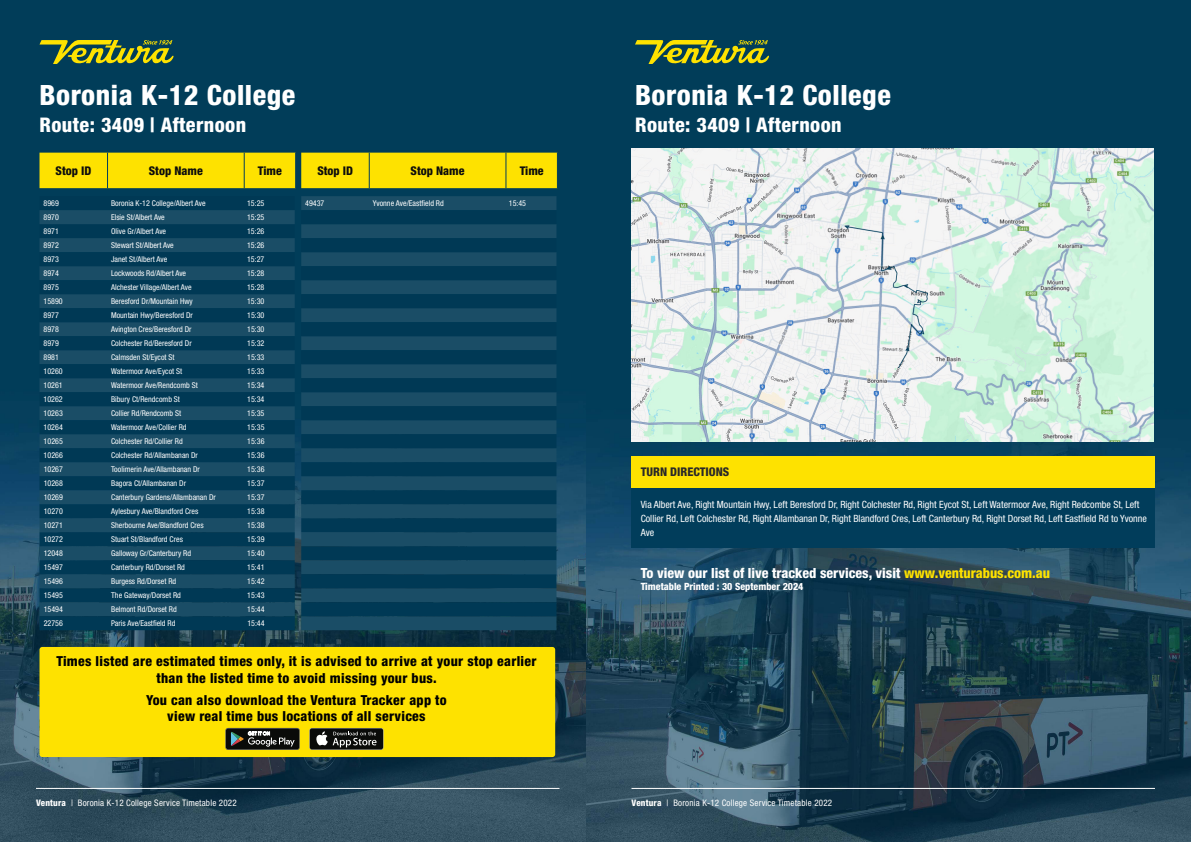
<style>
.page{position:relative;width:1191px;height:842px;background:#fff}
.page>*{position:absolute;margin:0;border:0;box-sizing:border-box;transform-origin:0 0}
.t1{font:800 condensed 28px "Helvetica Neue LT Std";letter-spacing:.02em;color:#fff}
.t2{font:800 condensed 20.2px "Helvetica Neue LT Std";letter-spacing:.02em;color:#fff}
.t3{font:800 condensed 14px "Helvetica Neue LT Std";color:#fff}
.t4{font:800 condensed 13.8px/16.6px "Helvetica Neue LT Std";letter-spacing:.02em;color:#000;text-align:center}
.t5{font:800 condensed 12px "Helvetica Neue LT Std";color:#0d0d0d}
.t6{font:800 condensed 12px "Helvetica Neue LT Std";color:#292829}
.t7{font:condensed 10px/14px "Helvetica Neue LT Std";color:#fff}
.t8{font:800 condensed 10px "Helvetica Neue LT Std";color:#fff}
.t9{font:condensed 9px "Helvetica Neue LT Std";letter-spacing:.02em;color:#fff}
.t10{font:condensed 8px "Helvetica Neue LT Std";color:#fff}
.s1{font-weight:800}
.s2{color:#fee200}
</style>
<div class="page">
<img style="left:0;top:0;width:587px;height:842px">
<hr style="left:36px;top:788px;width:523px;height:1px;background:#fff">
<svg style="left:40px;top:40px;width:134px;height:24px;background:#6f8531"></svg>
<div style="left:40px;top:153px;width:517px;height:35px;background:#fee200"></div>
<hr style="left:369px;top:153px;width:1px;height:35px;background:#013d5b">
<hr style="left:505px;top:153px;width:1px;height:35px;background:#013d5b">
<hr style="left:557px;top:153px;width:1px;height:35px;background:#013d5b">
<svg style="left:40px;top:196px;width:255px;height:42px;background:#083f5a"></svg>
<div style="left:40px;top:238px;width:255px;height:378px;background:#1a4d66"></div>
<svg style="left:40px;top:252px;width:255px;height:322px;background:#0c425c"></svg>
<div style="left:40px;top:588px;width:255px;height:14px;background:#003955"></div>
<div style="left:40px;top:616px;width:255px;height:14px;background:#003955"></div>
<div style="left:301px;top:196px;width:255px;height:434px;background:#1a4d66"></div>
<svg style="left:301px;top:210px;width:255px;height:56px;background:#0c425d"></svg>
<svg style="left:301px;top:266px;width:255px;height:322px;background:#0c425c"></svg>
<div style="left:301px;top:602px;width:255px;height:14px;background:#003955"></div>
<div style="left:39px;top:647px;width:516px;height:110px;background:#fee200;border-radius:3px"></div>
<svg style="left:225px;top:728px;width:75px;height:22px;background:#383a36"></svg>
<div style="left:309px;top:728px;width:74px;height:22px;background:#363735;border-radius:3px"></div>
<div style="left:310px;top:728px;width:73px;height:21px;background:#0a0b09;border-radius:2px"></div>
<svg style="left:316px;top:731px;width:60px;height:16px"></svg>
<img style="left:587px;top:0;width:604px;height:842px">
<hr style="left:631px;top:788px;width:524px;height:1px;background:#fff">
<div style="left:631px;top:456px;width:523px;height:32px;background:#fee200"></div>
<div style="left:631px;top:488px;width:523px;height:60px;background:#013d5b"></div>
<svg style="left:635px;top:40px;width:134px;height:24px;background:#6f8531"></svg>
<img style="left:632px;top:149px;width:521px;height:293px">
<h1 class="t1" style="left:40px;top:77px;width:257px">Boronia K-12 College</h1>
<h2 class="t2" style="left:40px;top:112px;width:208px">Route: 3409 | Afternoon</h2>
<h3 class="t5" style="left:56px;top:163px;width:37px">Stop ID</h3>
<h3 class="t5" style="left:149px;top:163px;width:56px">Stop Name</h3>
<h3 class="t5" style="left:258px;top:163px;width:25px">Time</h3>
<h3 class="t5" style="left:317px;top:163px;width:37px">Stop ID</h3>
<h3 class="t5" style="left:410px;top:163px;width:56px">Stop Name</h3>
<h3 class="t5" style="left:520px;top:163px;width:25px">Time</h3>
<p class="t10" style="left:44px;top:199px;width:17px">8969</p>
<p class="t10" style="left:111px;top:199px;width:96px">Boronia K-12 College/Albert Ave</p>
<p class="t10" style="left:247px;top:199px;width:19px">15:25</p>
<p class="t10" style="left:44px;top:213px;width:17px">8970</p>
<p class="t10" style="left:111px;top:213px;width:55px">Elsie St/Albert Ave</p>
<p class="t10" style="left:247px;top:213px;width:19px">15:25</p>
<p class="t10" style="left:44px;top:227px;width:17px">8971</p>
<p class="t10" style="left:111px;top:227px;width:57px">Olive Gr/Albert Ave</p>
<p class="t10" style="left:247px;top:227px;width:19px">15:26</p>
<p class="t10" style="left:44px;top:241px;width:17px">8972</p>
<p class="t10" style="left:111px;top:241px;width:64px">Stewart St/Albert Ave</p>
<p class="t10" style="left:247px;top:241px;width:19px">15:26</p>
<p class="t10" style="left:44px;top:255px;width:17px">8973</p>
<p class="t10" style="left:111px;top:255px;width:58px">Janet St/Albert Ave</p>
<p class="t10" style="left:247px;top:255px;width:19px">15:27</p>
<p class="t10" style="left:44px;top:269px;width:17px">8974</p>
<p class="t10" style="left:111px;top:269px;width:77px">Lockwoods Rd/Albert Ave</p>
<p class="t10" style="left:247px;top:269px;width:19px">15:28</p>
<p class="t10" style="left:44px;top:283px;width:17px">8975</p>
<p class="t10" style="left:111px;top:283px;width:82px">Alchester Village/Albert Ave</p>
<p class="t10" style="left:247px;top:283px;width:19px">15:28</p>
<p class="t10" style="left:44px;top:297px;width:21px">15890</p>
<p class="t10" style="left:111px;top:297px;width:83px">Beresford Dr/Mountain Hwy</p>
<p class="t10" style="left:247px;top:297px;width:19px">15:30</p>
<p class="t10" style="left:44px;top:311px;width:17px">8977</p>
<p class="t10" style="left:111px;top:311px;width:83px">Mountain Hwy/Beresford Dr</p>
<p class="t10" style="left:247px;top:311px;width:19px">15:30</p>
<p class="t10" style="left:44px;top:325px;width:17px">8978</p>
<p class="t10" style="left:111px;top:325px;width:82px">Avington Cres/Beresford Dr</p>
<p class="t10" style="left:247px;top:325px;width:19px">15:30</p>
<p class="t10" style="left:44px;top:339px;width:17px">8979</p>
<p class="t10" style="left:111px;top:339px;width:82px">Colchester Rd/Beresford Dr</p>
<p class="t10" style="left:247px;top:339px;width:19px">15:32</p>
<p class="t10" style="left:44px;top:353px;width:17px">8981</p>
<p class="t10" style="left:111px;top:353px;width:65px">Calmsden St/Eycot St</p>
<p class="t10" style="left:247px;top:353px;width:19px">15:33</p>
<p class="t10" style="left:44px;top:367px;width:21px">10260</p>
<p class="t10" style="left:111px;top:367px;width:73px">Watermoor Ave/Eycot St</p>
<p class="t10" style="left:247px;top:367px;width:19px">15:33</p>
<p class="t10" style="left:44px;top:381px;width:21px">10261</p>
<p class="t10" style="left:111px;top:381px;width:88px">Watermoor Ave/Rendcomb St</p>
<p class="t10" style="left:247px;top:381px;width:19px">15:34</p>
<p class="t10" style="left:44px;top:395px;width:21px">10262</p>
<p class="t10" style="left:111px;top:395px;width:70px">Bibury Ct/Rendcomb St</p>
<p class="t10" style="left:247px;top:395px;width:19px">15:34</p>
<p class="t10" style="left:44px;top:409px;width:21px">10263</p>
<p class="t10" style="left:111px;top:409px;width:72px">Collier Rd/Rendcomb St</p>
<p class="t10" style="left:247px;top:409px;width:19px">15:35</p>
<p class="t10" style="left:44px;top:423px;width:21px">10264</p>
<p class="t10" style="left:111px;top:423px;width:77px">Watermoor Ave/Collier Rd</p>
<p class="t10" style="left:247px;top:423px;width:19px">15:35</p>
<p class="t10" style="left:44px;top:437px;width:21px">10265</p>
<p class="t10" style="left:111px;top:437px;width:73px">Colchester Rd/Collier Rd</p>
<p class="t10" style="left:247px;top:437px;width:19px">15:36</p>
<p class="t10" style="left:44px;top:451px;width:21px">10266</p>
<p class="t10" style="left:111px;top:451px;width:88px">Colchester Rd/Allambanan Dr</p>
<p class="t10" style="left:247px;top:451px;width:19px">15:36</p>
<p class="t10" style="left:44px;top:465px;width:21px">10267</p>
<p class="t10" style="left:111px;top:465px;width:90px">Toolimerin Ave/Allambanan Dr</p>
<p class="t10" style="left:247px;top:465px;width:19px">15:36</p>
<p class="t10" style="left:44px;top:479px;width:21px">10268</p>
<p class="t10" style="left:111px;top:479px;width:76px">Bagora Ct/Allambanan Dr</p>
<p class="t10" style="left:247px;top:479px;width:19px">15:37</p>
<p class="t10" style="left:44px;top:493px;width:21px">10269</p>
<p class="t10" style="left:111px;top:493px;width:106px">Canterbury Gardens/Allambanan Dr</p>
<p class="t10" style="left:247px;top:493px;width:19px">15:37</p>
<p class="t10" style="left:44px;top:507px;width:21px">10270</p>
<p class="t10" style="left:111px;top:507px;width:89px">Aylesbury Ave/Blandford Cres</p>
<p class="t10" style="left:247px;top:507px;width:19px">15:38</p>
<p class="t10" style="left:44px;top:521px;width:21px">10271</p>
<p class="t10" style="left:111px;top:521px;width:94px">Sherbourne Ave/Blandford Cres</p>
<p class="t10" style="left:247px;top:521px;width:19px">15:38</p>
<p class="t10" style="left:44px;top:535px;width:21px">10272</p>
<p class="t10" style="left:111px;top:535px;width:73px">Stuart St/Blandford Cres</p>
<p class="t10" style="left:247px;top:535px;width:19px">15:39</p>
<p class="t10" style="left:44px;top:549px;width:21px">12048</p>
<p class="t10" style="left:111px;top:549px;width:81px">Galloway Gr/Canterbury Rd</p>
<p class="t10" style="left:247px;top:549px;width:19px">15:40</p>
<p class="t10" style="left:44px;top:563px;width:21px">15497</p>
<p class="t10" style="left:111px;top:563px;width:75px">Canterbury Rd/Dorset Rd</p>
<p class="t10" style="left:247px;top:563px;width:19px">15:41</p>
<p class="t10" style="left:44px;top:577px;width:21px">15496</p>
<p class="t10" style="left:111px;top:577px;width:67px">Burgess Rd/Dorset Rd</p>
<p class="t10" style="left:247px;top:577px;width:19px">15:42</p>
<p class="t10" style="left:44px;top:591px;width:21px">15495</p>
<p class="t10" style="left:111px;top:591px;width:71px">The Gateway/Dorset Rd</p>
<p class="t10" style="left:247px;top:591px;width:19px">15:43</p>
<p class="t10" style="left:44px;top:605px;width:21px">15494</p>
<p class="t10" style="left:111px;top:605px;width:67px">Belmont Rd/Dorset Rd</p>
<p class="t10" style="left:247px;top:605px;width:19px">15:44</p>
<p class="t10" style="left:44px;top:619px;width:21px">22756</p>
<p class="t10" style="left:111px;top:619px;width:66px">Paris Ave/Eastfield Rd</p>
<p class="t10" style="left:247px;top:619px;width:19px">15:44</p>
<p class="t10" style="left:305px;top:199px;width:21px">49437</p>
<p class="t10" style="left:373px;top:199px;width:73px">Yvonne Ave/Eastfield Rd</p>
<p class="t10" style="left:509px;top:199px;width:19px">15:45</p>
<h3 class="t4" style="left:56px;top:653px;width:481px">Times listed are estimated times only, it is advised to arrive at your stop earlier than the listed time to avoid missing your bus.</h3>
<h3 class="t4" style="left:146px;top:691px;width:302px">You can also download the Ventura Tracker app to view real time bus locations of all services</h3>
<p class="t9" style="left:36px;top:798px;width:202px"><span class="s1">Ventura</span> | Boronia K-12 College Service Timetable 2022</p>
<h1 class="t1" style="left:635px;top:77px;width:257px">Boronia K-12 College</h1>
<h2 class="t2" style="left:635px;top:112px;width:208px">Route: 3409 | Afternoon</h2>
<h3 class="t6" style="left:640px;top:465px;width:90px">TURN DIRECTIONS</h3>
<p class="t7" style="left:640px;top:497px;width:508px">Via Albert Ave, Right Mountain Hwy, Left Beresford Dr, Right Colchester Rd, Right Eycot St, Left Watermoor Ave, Right Redcombe St, Left<br>Collier Rd, Left Colchester Rd, Right Allambanan Dr, Right Blandford Cres, Left Canterbury Rd, Right Dorset Rd, Left Eastfield Rd to Yvonne<br>Ave</p>
<h3 class="t3" style="left:640px;top:565px;width:411px">To view our list of live tracked services, visit <span class="s2">www.venturabus.com.au</span></h3>
<p class="t8" style="left:640px;top:581px;width:164px">Timetable Printed : 30 September 2024</p>
<p class="t9" style="left:631px;top:798px;width:202px"><span class="s1">Ventura</span> | Boronia K-12 College Service Timetable 2022</p>
</div>
